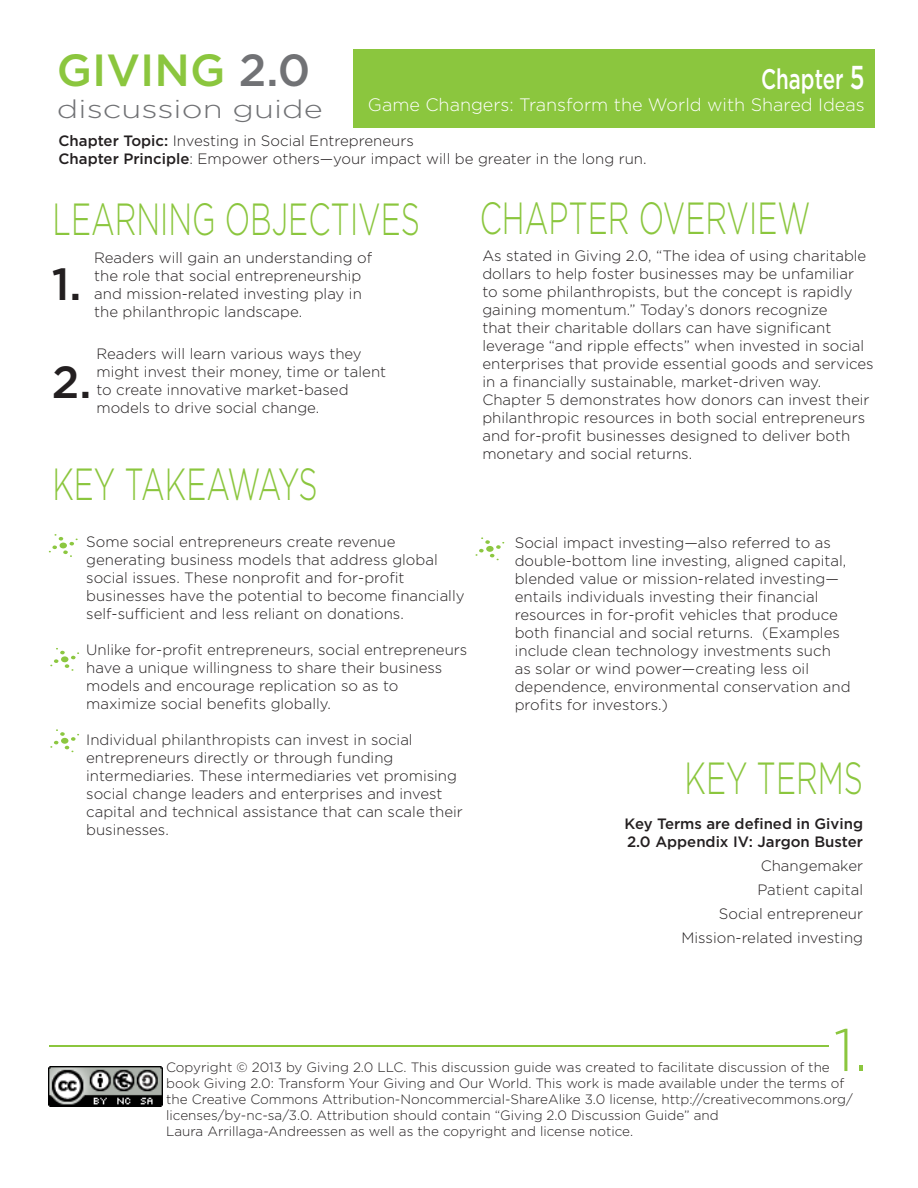
<style>
.page{position:relative;width:918px;height:1188px;background:#fff}
.page>*{position:absolute;margin:0;border:0;box-sizing:border-box;transform-origin:0 0}
.t1{font:300 60px "Gotham";color:#8bc63e}
.t2{font:300 45px "Gotham";color:#8bc63e;scale:.67 1}
.t3{font:500 45px "Gotham";color:#8bc63e}
.t4{font:500 45px "Gotham";color:#231f20}
.t5{font:500 28.35px "Gotham";color:#fff;scale:.72 1}
.t6{font:300 25.5px "Gotham";color:#717275;scale:1.28 1}
.t7{font:300 18px "Gotham";color:#fff}
.t8{font:300 15px/18px "Gotham";color:#231f20}
.t9{font:500 15px/18px "Gotham";color:#231f20}
.t10{font:300 13.5px/16.2px "Gotham";color:#231f20}
.s1{color:#717275}
.s2{font-size:33px}
.s3{font-weight:500}
</style>
<div class="page">
<svg style="left:49px;top:534px;width:29px;height:23px"></svg>
<svg style="left:50px;top:648px;width:29px;height:23px"></svg>
<svg style="left:50px;top:729px;width:29px;height:23px"></svg>
<svg style="left:475px;top:537px;width:29px;height:23px"></svg>
<div style="left:353px;top:49px;width:522px;height:78px;background:#8bc63e"></div>
<img style="left:48px;top:1067px;width:114px;height:39px">
<hr style="left:50px;top:1045px;width:779px;height:2px;background:#8bc63e">
<p class="t3" style="left:57px;top:41px;width:255px">GIVING <span class="s1">2.0</span></p>
<p class="t6" style="left:57px;top:93px;width:209px">discussion guide</p>
<p class="t5" style="left:761px;top:61px;width:145px">Chapter <span class="s2">5</span></p>
<p class="t7" style="left:368px;top:93px;width:499px">Game Changers: Transform the World with Shared Ideas</p>
<p class="t8" style="left:58px;top:131px;width:357px"><span class="s3">Chapter Topic:</span> Investing in Social Entrepreneurs</p>
<p class="t8" style="left:58px;top:149px;width:590px"><span class="s3">Chapter Principle</span>: Empower others—your impact will be greater in the long run.</p>
<p class="t2" style="left:52px;top:191px;width:550px">LEARNING OBJECTIVES</p>
<p class="t8" style="left:94px;top:249px;width:279px">Readers will gain an understanding of the role that social entrepreneurship and mission-related investing play in the philanthropic landscape.</p>
<p class="t4" style="left:52px;top:254px;width:31px">1.</p>
<p class="t4" style="left:52px;top:353px;width:41px">2.</p>
<p class="t8" style="left:96px;top:345px;width:291px">Readers will learn various ways they might invest their money, time or talent to create innovative market-based models to drive social change.</p>
<p class="t2" style="left:52px;top:456px;width:398px">KEY TAKEAWAYS</p>
<p class="t8" style="left:86px;top:533px;width:380px">Some social entrepreneurs create revenue generating business models that address global social issues. These nonprofit and for-profit businesses have the potential to become financially self-sufficient and less reliant on donations.</p>
<p class="t8" style="left:86px;top:641px;width:383px">Unlike for-profit entrepreneurs, social entrepreneurs have a unique willingness to share their business models and encourage replication so as to maximize social benefits globally.</p>
<p class="t8" style="left:86px;top:731px;width:378px">Individual philanthropists can invest in social entrepreneurs directly or through funding intermediaries. These intermediaries vet promising social change leaders and enterprises and invest capital and technical assistance that can scale their businesses.</p>
<p class="t2" style="left:480px;top:189px;width:495px">CHAPTER OVERVIEW</p>
<p class="t8" style="left:482px;top:246px;width:393px">As stated in Giving 2.0, “The idea of using charitable dollars to help foster businesses may be unfamiliar<br>to some philanthropists, but the concept is rapidly gaining momentum.” Today’s donors recognize<br>that their charitable dollars can have significant leverage “and ripple effects” when invested in social enterprises that provide essential goods and services in a financially sustainable, market-driven way.<br>Chapter 5 demonstrates how donors can invest their philanthropic resources in both social entrepreneurs and for-profit businesses designed to deliver both monetary and social returns.</p>
<p class="t8" style="left:515px;top:534px;width:337px">Social impact investing—also referred to as double-bottom line investing, aligned capital, blended value or mission-related investing— entails individuals investing their financial resources in for-profit vehicles that produce both financial and social returns. (Examples include clean technology investments such as solar or wind power—creating less oil dependence, environmental conservation and profits for investors.)</p>
<p class="t2" style="left:685px;top:750px;width:268px">KEY TERMS</p>
<p class="t9" style="left:625px;top:814px;width:240px">Key Terms are defined in Giving<br>2.0 Appendix IV: Jargon Buster</p>
<p class="t8" style="left:761px;top:856px;width:104px">Changemaker</p>
<p class="t8" style="left:757px;top:880px;width:107px">Patient capital</p>
<p class="t8" style="left:719px;top:904px;width:146px">Social entrepreneur</p>
<p class="t8" style="left:682px;top:928px;width:183px">Mission-related investing</p>
<p class="t1" style="left:834px;top:1012px;width:35px">1.</p>
<p class="t10" style="left:166px;top:1075px;width:688px">book Giving 2.0: Transform Your Giving and Our World. This work is made available under the terms of the Creative Commons Attribution-Noncommercial-ShareAlike 3.0 license, http://creativecommons.org/ licenses/by-nc-sa/3.0. Attribution should contain “Giving 2.0 Discussion Guide” and</p>
<p class="t10" style="left:166px;top:1123px;width:469px">Laura Arrillaga-Andreessen as well as the copyright and license notice.</p>
<p class="t10" style="left:166px;top:1058px;width:665px">Copyright © 2013 by Giving 2.0 LLC. This discussion guide was created to facilitate discussion of the</p>
</div>
